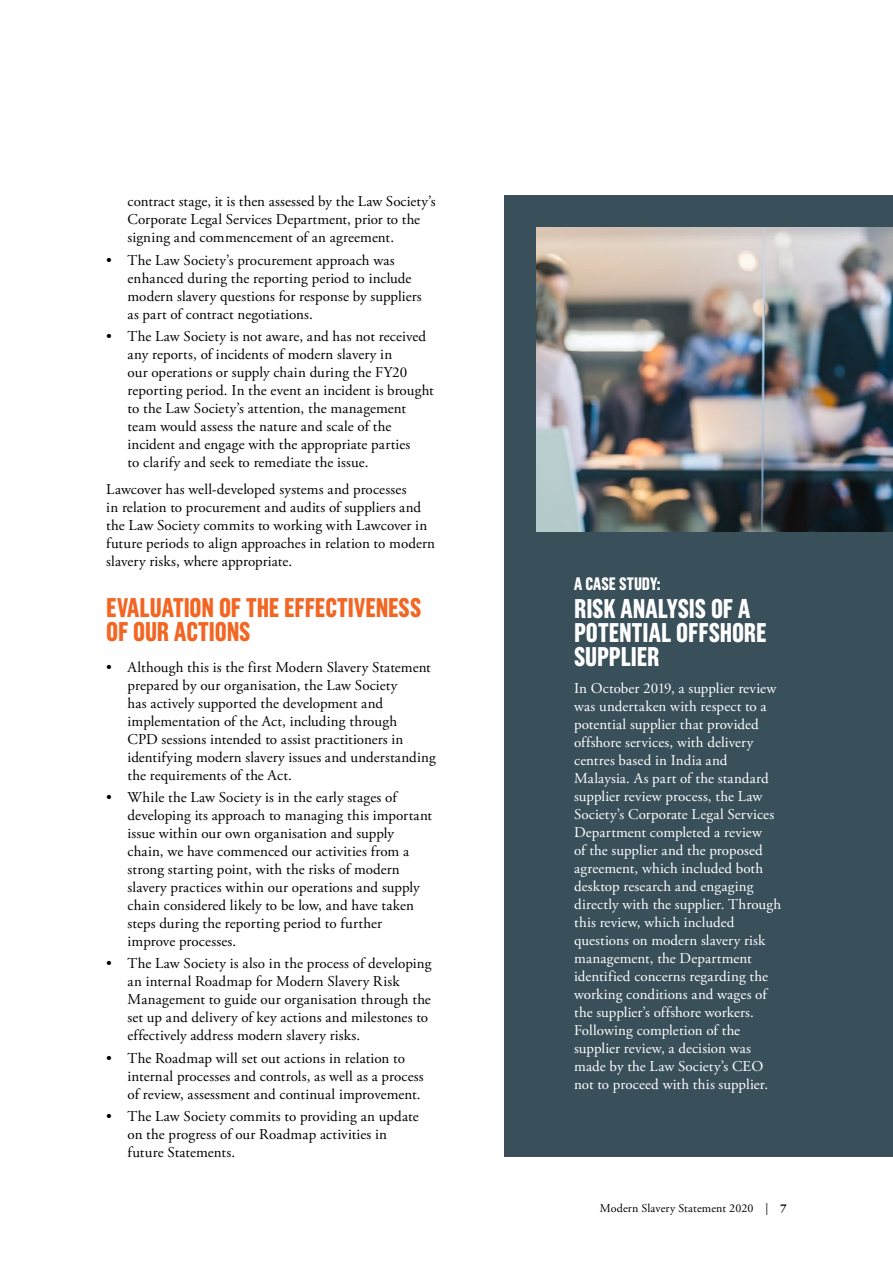
<style>
.page{position:relative;width:893px;height:1263px;background:#fff}
.page>*{position:absolute;margin:0;border:0;box-sizing:border-box;transform-origin:0 0}
.t1{font:700 27px/24px "Grotzec Head Condensed";letter-spacing:-.005em;color:#fff}
.t2{font:700 27px/24px "Grotzec Head Condensed";letter-spacing:-.005em;color:#f26522}
.t3{font:700 18px "Grotzec Head Condensed";color:#fff}
.t4{font:15px/18px "Adobe Garamond Pro";letter-spacing:.005em;color:#000}
.t5{font:15px/18px "Adobe Garamond Pro";letter-spacing:.005em;color:#fff}
.t6{font:12px "Adobe Garamond Pro";letter-spacing:.01em;color:#000}
.s1{font-weight:700}
</style>
<div class="page">
<div style="left:505px;top:196px;width:388px;height:961px;background:#394f5a"></div>
<img style="left:537px;top:227px;width:356px;height:304px">
<p class="t4" style="left:128px;top:193px;width:309px">contract stage, it is then assessed by the Law Society’s<br>Corporate Legal Services Department, prior to the signing and commencement of an agreement.</p>
<p class="t4" style="left:128px;top:251px;width:296px;text-indent:-21px">• The Law Society’s procurement approach was enhanced during the reporting period to include modern slavery questions for response by suppliers as part of contract negotiations.</p>
<p class="t4" style="left:128px;top:328px;width:308px;text-indent:-21px">• The Law Society is not aware, and has not received any reports, of incidents of modern slavery in<br>our operations or supply chain during the FY20 reporting period. In the event an incident is brought to the Law Society’s attention, the management team would assess the nature and scale of the incident and engage with the appropriate parties<br>to clarify and seek to remediate the issue.</p>
<p class="t4" style="left:106px;top:480px;width:330px">Lawcover has well-developed systems and processes<br>in relation to procurement and audits of suppliers and the Law Society commits to working with Lawcover in future periods to align approaches in relation to modern slavery risks, where appropriate.</p>
<h1 class="t2" style="left:106px;top:595px;width:316px">EVALUATION OF THE EFFECTIVENESS<br>OF OUR ACTIONS</h1>
<p class="t4" style="left:128px;top:659px;width:310px;text-indent:-21px">• Although this is the first Modern Slavery Statement prepared by our organisation, the Law Society<br>has actively supported the development and implementation of the Act, including through<br>CPD sessions intended to assist practitioners in identifying modern slavery issues and understanding the requirements of the Act.</p>
<p class="t4" style="left:128px;top:789px;width:306px;text-indent:-21px">• While the Law Society is in the early stages of developing its approach to managing this important issue within our own organisation and supply chain, we have commenced our activities from a strong starting point, with the risks of modern slavery practices within our operations and supply chain considered likely to be low, and have taken steps during the reporting period to further improve processes.</p>
<p class="t4" style="left:128px;top:955px;width:305px;text-indent:-21px">• The Law Society is also in the process of developing an internal Roadmap for Modern Slavery Risk Management to guide our organisation through the set up and delivery of key actions and milestones to effectively address modern slavery risks.</p>
<p class="t4" style="left:128px;top:1049px;width:298px;text-indent:-21px">• The Roadmap will set out actions in relation to internal processes and controls, as well as a process of review, assessment and continual improvement.</p>
<p class="t4" style="left:128px;top:1108px;width:293px;text-indent:-21px">• The Law Society commits to providing an update on the progress of our Roadmap activities in future Statements.</p>
<p class="t3" style="left:574px;top:573px;width:88px">A CASE STUDY:</p>
<h1 class="t1" style="left:574px;top:596px;width:194px">RISK ANALYSIS OF A<br>POTENTIAL OFFSHORE<br>SUPPLIER</h1>
<p class="t5" style="left:574px;top:679px;width:209px">In October 2019, a supplier review was undertaken with respect to a potential supplier that provided offshore services, with delivery centres based in India and<br>Malaysia. As part of the standard supplier review process, the Law<br>Society’s Corporate Legal Services<br>Department completed a review<br>of the supplier and the proposed agreement, which included both desktop research and engaging directly with the supplier. Through this review, which included questions on modern slavery risk management, the Department identified concerns regarding the working conditions and wages of the supplier’s offshore workers.<br>Following completion of the supplier review, a decision was made by the Law Society’s CEO not to proceed with this supplier.</p>
<p class="t6" style="left:600px;top:1201px;width:188px">Modern Slavery Statement 2020 | <span class="s1">7</span></p>
</div>
